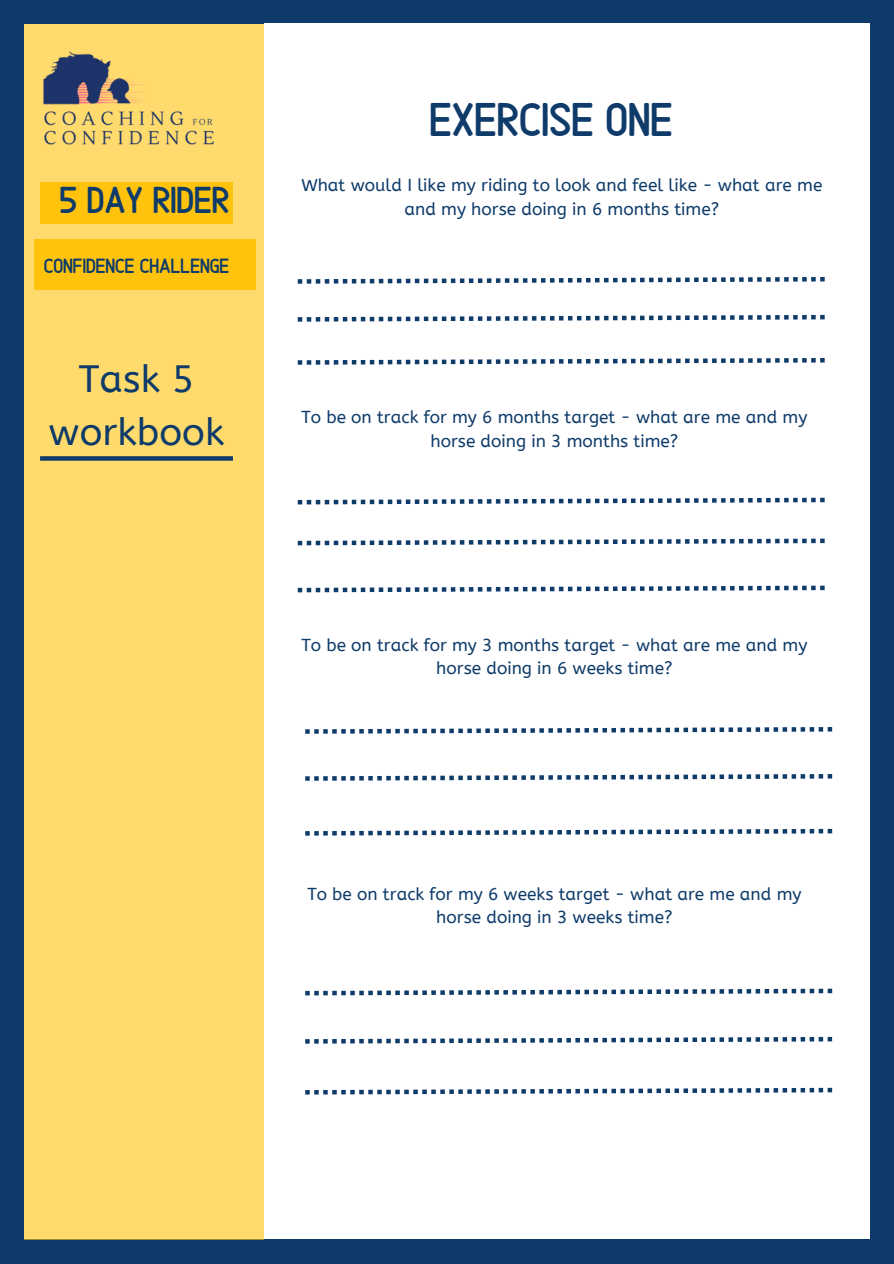
<style>
.page{position:relative;width:894px;height:1264px;background:#fff}
.page>*{position:absolute;margin:0;border:0;box-sizing:border-box;transform-origin:0 0}
.t1{font:47.25px "Alaska";color:#0e3b69}
.t2{font:37.95px/52.8px "A Bee Zee";color:#0e3b69;text-align:center}
.t3{font:37.5px "Alaska";color:#0e3b69}
.t4{font:20.55px "Alaska";color:#0e3b69}
.t5{font:17.25px/23.5px "A Bee Zee";color:#0e3b69;text-align:center}
</style>
<div class="page">
<div style="left:0;top:0;width:893px;height:1263px;background:#0e3b69"></div>
<div style="left:24px;top:23px;width:845px;height:1216px;background:#fff"></div>
<div style="left:0;top:0;width:263px;height:1263px;background:#ffdb6e"></div>
<img style="left:34px;top:23px;width:205px;height:122px">
<div style="left:0;top:995px;width:24px;height:268px;background:#0e3b69"></div>
<div style="left:0;top:0;width:24px;height:995px;background:#0e3b69"></div>
<div style="left:2px;top:1239px;width:891px;height:24px;background:#0e3b69"></div>
<div style="left:0;top:0;width:263px;height:23px;background:#0e3b69"></div>
<svg style="left:40px;top:456px;width:193px;height:4px"></svg>
<div style="left:40px;top:182px;width:193px;height:42px;background:#ffc30e"></div>
<div style="left:34px;top:240px;width:221px;height:50px;background:#ffc30e"></div>
<svg style="left:298px;top:277px;width:526px;height:7px"></svg>
<svg style="left:297px;top:315px;width:527px;height:6px"></svg>
<svg style="left:298px;top:358px;width:526px;height:7px"></svg>
<svg style="left:297px;top:497px;width:527px;height:7px"></svg>
<svg style="left:297px;top:538px;width:527px;height:7px"></svg>
<svg style="left:297px;top:585px;width:527px;height:7px"></svg>
<svg style="left:305px;top:727px;width:526px;height:6px"></svg>
<svg style="left:305px;top:774px;width:526px;height:6px"></svg>
<svg style="left:305px;top:828px;width:526px;height:7px"></svg>
<svg style="left:305px;top:988px;width:527px;height:7px"></svg>
<svg style="left:305px;top:1036px;width:526px;height:7px"></svg>
<svg style="left:305px;top:1087px;width:526px;height:7px"></svg>
<p class="t1" style="left:429px;top:84px;width:245px">EXERCISE ONE</p>
<h1 class="t3" style="left:60px;top:171px;width:171px">5 DAY RIDER</h1>
<p class="t5" style="left:301px;top:174px;width:522px">What would I like my riding to look and feel like - what are me and my horse doing in 6 months time?</p>
<p class="t4" style="left:44px;top:250px;width:187px">CONFIDENCE CHALLENGE</p>
<h2 class="t2" style="left:49px;top:353px;width:177px">Task 5 workbook</h2>
<p class="t5" style="left:301px;top:405px;width:507px">To be on track for my 6 months target - what are me and my horse doing in 3 months time?</p>
<h2 class="t5" style="left:301px;top:633px;width:507px">To be on track for my 3 months target - what are me and my horse doing in 6 weeks time?</h2>
<h3 class="t5" style="left:307px;top:882px;width:495px">To be on track for my 6 weeks target - what are me and my horse doing in 3 weeks time?</h3>
</div>
